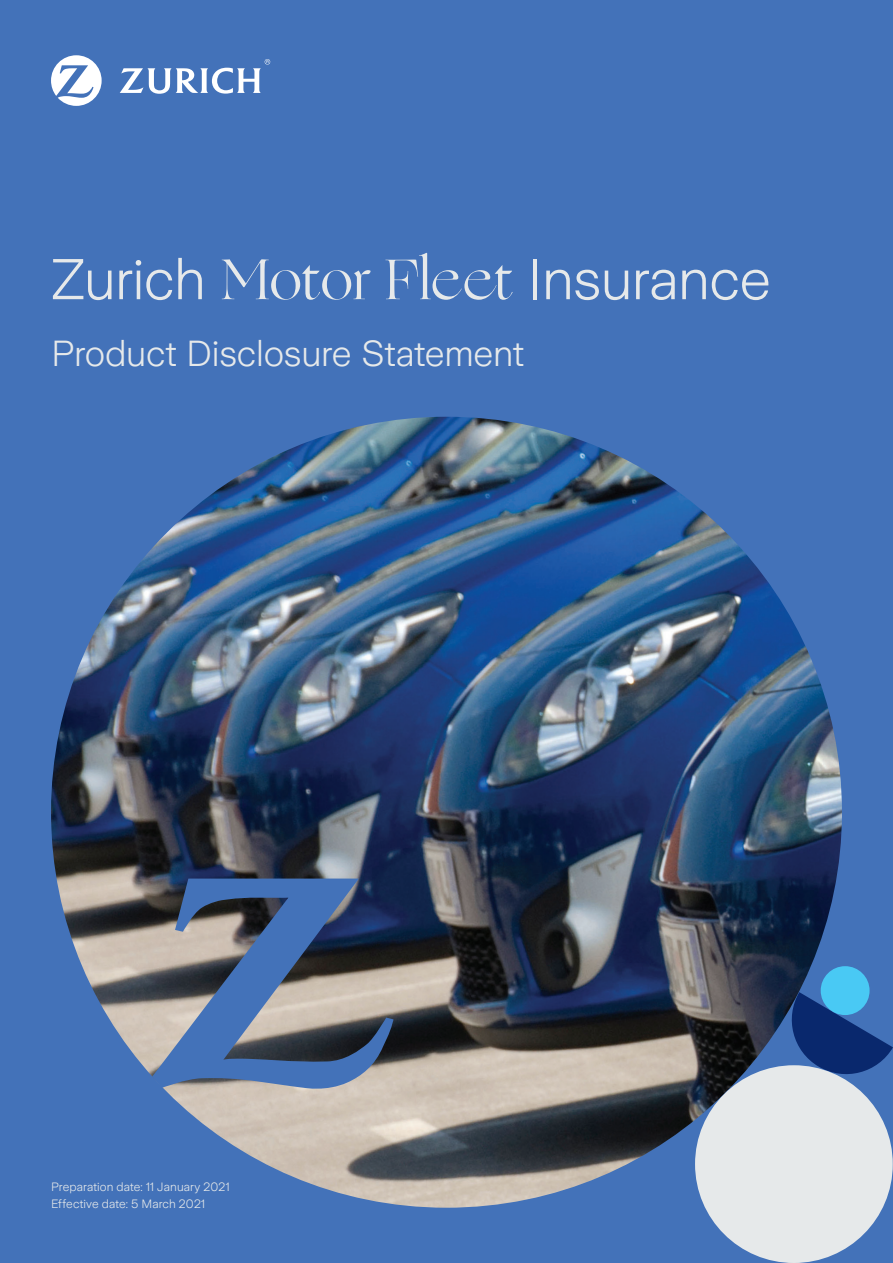
<style>
.page{position:relative;width:893px;height:1263px;background:#4372b9}
.page>*{position:absolute;margin:0;border:0;box-sizing:border-box;transform-origin:0 0}
.Main_title{font:300 57px "Zurich Sans";letter-spacing:-.015em;color:#e6e9ea}
.Title_sub{font:300 36px "Zurich Sans";letter-spacing:-.01em;color:#e6e9ea}
.Title_sub-2{font:300 12px/16.5px "Zurich Sans";letter-spacing:.01em;color:#e6e9ea}
.s1{font-family:"Ogg";font-weight:400}
</style>
<div class="page">
<img style="left:51px;top:417px;width:791px;height:791px;border-radius:395px">
<svg style="left:784px;top:992px;width:109px;height:85px"></svg>
<div style="left:695px;top:1065px;width:198px;height:198px;background:#e6e9ea;border-radius:50%"></div>
<div style="left:821px;top:966px;width:49px;height:49px;background:#49c9f4;border-radius:50%"></div>
<svg style="left:152px;top:878px;width:241px;height:214px"></svg>
<svg style="left:51px;top:55px;width:51px;height:51px"></svg>
<svg style="left:120px;top:59px;width:150px;height:35px"></svg>
<p class="Main_title" style="left:51px;top:248px;width:721px">Zurich <span class="s1">Motor Fleet</span> Insurance</p>
<p class="Title_sub" style="left:51px;top:334px;width:474px">Product Disclosure Statement</p>
<p class="Title_sub-2" style="left:51px;top:1179px;width:180px">Preparation date: 11 January 2021<br>Effective date: 5 March 2021</p>
</div>
